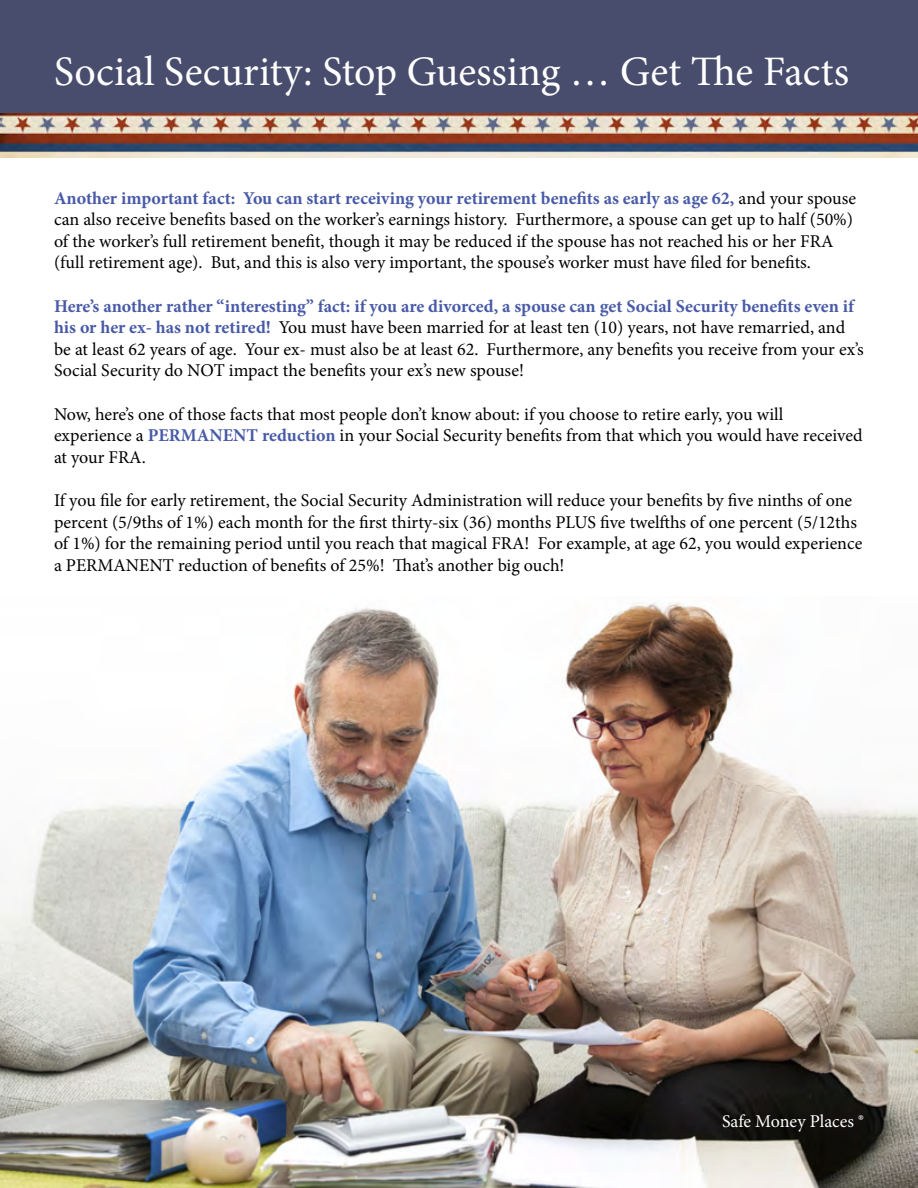
<style>
.page{position:relative;width:918px;height:1188px;background:#fff}
.page>*{position:absolute;margin:0;border:0;box-sizing:border-box;transform-origin:0 0}
.t1{font:42px "Minion Pro";color:#fff}
.t2{font:18px/21.6px "Minion Pro";color:#000}
.t3{font:18px "Minion Pro";color:#fff}
.s1{font-weight:700;color:#485aa7}
</style>
<div class="page">
<img style="left:0;top:112px;width:918px;height:46px">
<div style="left:0;top:0;width:918px;height:112px;background:#484d6d"></div>
<img style="left:0;top:602px;width:918px;height:586px">
<h1 class="t1" style="left:54px;top:43px;width:797px">Social Security: Stop Guessing … Get The Facts</h1>
<p class="t2" style="left:54px;top:187px;width:804px"><span class="s1">Another important fact: You can start receiving your retirement benefits as early as age 62,</span> and your spouse can also receive benefits based on the worker’s earnings history. Furthermore, a spouse can get up to half (50%) of the worker’s full retirement benefit, though it may be reduced if the spouse has not reached his or her FRA (full retirement age). But, and this is also very important, the spouse’s worker must have filed for benefits.</p>
<p class="t2" style="left:54px;top:295px;width:811px"><span class="s1">Here’s another rather “interesting” fact: if you are divorced, a spouse can get Social Security benefits even if his or her ex- has not retired!</span> You must have been married for at least ten (10) years, not have remarried, and be at least 62 years of age. Your ex- must also be at least 62. Furthermore, any benefits you receive from your ex’s Social Security do NOT impact the benefits your ex’s new spouse!</p>
<p class="t2" style="left:54px;top:403px;width:810px">Now, here’s one of those facts that most people don’t know about: if you choose to retire early, you will experience a <span class="s1">PERMANENT reduction</span> in your Social Security benefits from that which you would have received at your FRA.</p>
<p class="t2" style="left:54px;top:490px;width:810px">If you file for early retirement, the Social Security Administration will reduce your benefits by five ninths of one percent (5/9ths of 1%) each month for the first thirty-six (36) months PLUS five twelfths of one percent (5/12ths of 1%) for the remaining period until you reach that magical FRA! For example, at age 62, you would experience a PERMANENT reduction of benefits of 25%! That’s another big ouch!</p>
<p class="t3" style="left:722px;top:1109px;width:143px">Safe Money Places ®</p>
</div>
